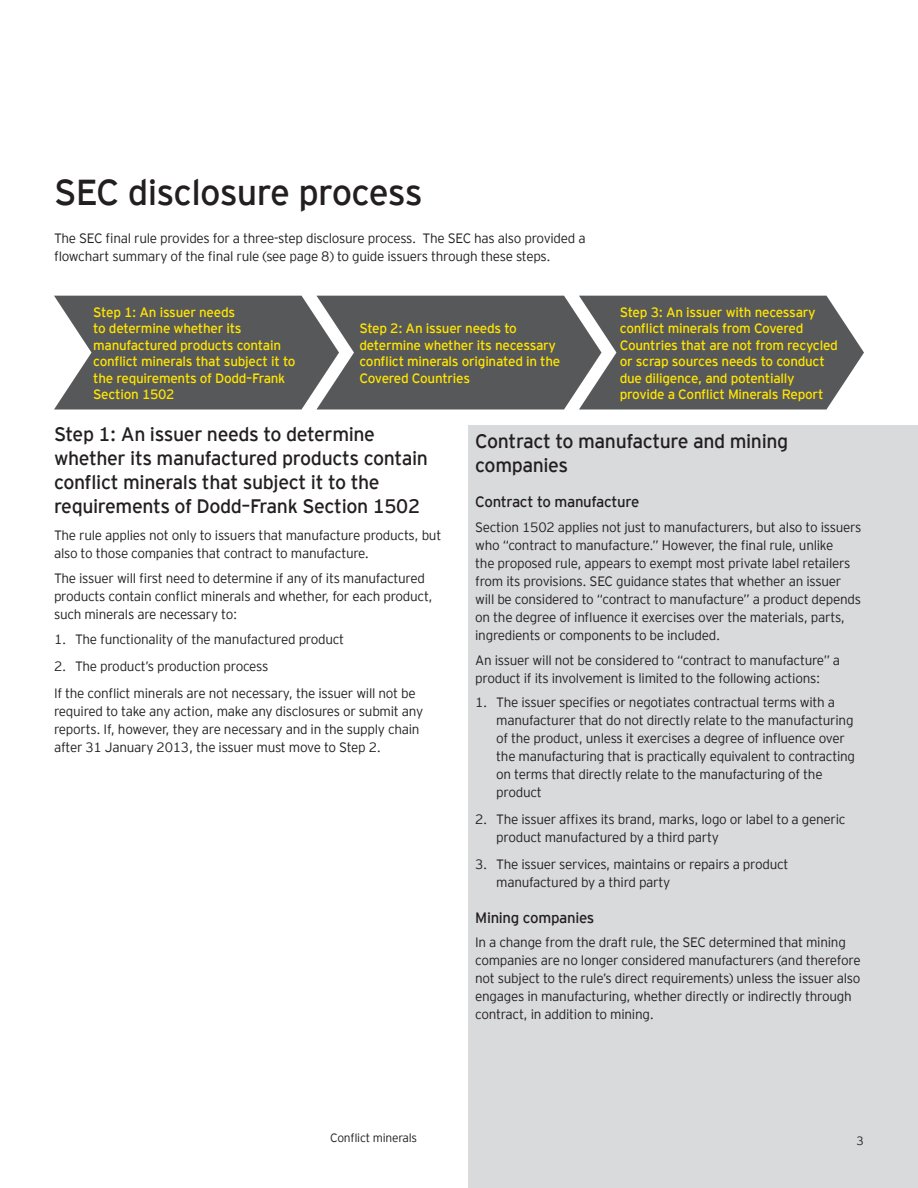
<style>
.page{position:relative;width:918px;height:1188px;background:#fff}
.page>*{position:absolute;margin:0;border:0;box-sizing:border-box;transform-origin:0 0}
.Headline_1{font:36px "EY Interstate";letter-spacing:-.02em;color:#231f20}
.Headline_3{font:19.5px/24px "EY Interstate";letter-spacing:-.02em;color:#231f20}
.Headline_4{font:15px "EY Interstate";letter-spacing:-.02em;color:#231f20}
.Body_copy{font:300 13.5px/18px "EY Interstate";letter-spacing:-.02em;color:#231f20}
.Bullet_3{font:300 13.5px/18px "EY Interstate";letter-spacing:-.02em;color:#231f20}
.Headline_5{font:13.5px/16.5px "EY Interstate";letter-spacing:-.02em;color:#ffe501}
.t1{font:300 12px "EY Interstate";letter-spacing:-.02em;color:#231f20}
</style>
<div class="page">
<div style="left:468px;top:426px;width:450px;height:762px;background:#d9dadc"></div>
<svg style="left:54px;top:296px;width:810px;height:114px;background:#656668"></svg>
<p class="Headline_1" style="left:54px;top:166px;width:370px">SEC disclosure process</p>
<p class="Body_copy" style="left:54px;top:228px;width:533px">The SEC final rule provides for a three-step disclosure process. The SEC has also provided a flowchart summary of the final rule (see page 8) to guide issuers through these steps.</p>
<p class="Headline_5" style="left:93px;top:303px;width:204px">Step 1: An issuer needs<br>to determine whether its manufactured products contain conflict minerals that subject it to the requirements of Dodd–Frank<br>Section 1502</p>
<p class="Headline_5" style="left:359px;top:319px;width:202px">Step 2: An issuer needs to determine whether its necessary conflict minerals originated in the<br>Covered Countries</p>
<p class="Headline_5" style="left:620px;top:303px;width:220px">Step 3: An issuer with necessary conflict minerals from Covered Countries that are not from recycled or scrap sources needs to conduct due diligence, and potentially provide a Conflict Minerals Report</p>
<p class="Headline_3" style="left:54px;top:421px;width:375px">Step 1: An issuer needs to determine whether its manufactured products contain conflict minerals that subject it to the requirements of Dodd–Frank Section 1502</p>
<p class="Body_copy" style="left:54px;top:526px;width:389px">The rule applies not only to issuers that manufacture products, but also to those companies that contract to manufacture.</p>
<p class="Body_copy" style="left:54px;top:568px;width:380px">The issuer will first need to determine if any of its manufactured products contain conflict minerals and whether, for each product, such minerals are necessary to:</p>
<p class="Bullet_3" style="left:54px;top:629px;width:292px">1. The functionality of the manufactured product</p>
<p class="Bullet_3" style="left:54px;top:656px;width:216px">2. The product’s production process</p>
<p class="Body_copy" style="left:54px;top:683px;width:371px">If the conflict minerals are not necessary, the issuer will not be required to take any action, make any disclosures or submit any reports. If, however, they are necessary and in the supply chain after 31 January 2013, the issuer must move to Step 2.</p>
<p class="Headline_3" style="left:475px;top:428px;width:315px">Contract to manufacture and mining companies</p>
<p class="Headline_4" style="left:475px;top:491px;width:166px">Contract to manufacture</p>
<p class="Body_copy" style="left:475px;top:517px;width:388px">Section 1502 applies not just to manufacturers, but also to issuers who “contract to manufacture.” However, the final rule, unlike<br>the proposed rule, appears to exempt most private label retailers from its provisions. SEC guidance states that whether an issuer will be considered to “contract to manufacture” a product depends on the degree of influence it exercises over the materials, parts, ingredients or components to be included.</p>
<p class="Body_copy" style="left:475px;top:650px;width:367px">An issuer will not be considered to “contract to manufacture” a product if its involvement is limited to the following actions:</p>
<p class="Bullet_3" style="left:496px;top:693px;width:360px;text-indent:-21px">1. The issuer specifies or negotiates contractual terms with a manufacturer that do not directly relate to the manufacturing of the product, unless it exercises a degree of influence over the manufacturing that is practically equivalent to contracting on terms that directly relate to the manufacturing of the product</p>
<p class="Bullet_3" style="left:496px;top:810px;width:351px;text-indent:-21px">2. The issuer affixes its brand, marks, logo or label to a generic product manufactured by a third party</p>
<p class="Bullet_3" style="left:496px;top:855px;width:294px;text-indent:-21px">3. The issuer services, maintains or repairs a product manufactured by a third party</p>
<p class="Headline_4" style="left:475px;top:907px;width:121px">Mining companies</p>
<p class="Body_copy" style="left:475px;top:933px;width:387px">In a change from the draft rule, the SEC determined that mining companies are no longer considered manufacturers (and therefore not subject to the rule’s direct requirements) unless the issuer also engages in manufacturing, whether directly or indirectly through contract, in addition to mining.</p>
<p class="t1" style="left:330px;top:1129px;width:88px">Conflict minerals</p>
<p class="t1" style="left:857px;top:1132px;width:9px">3</p>
</div>
